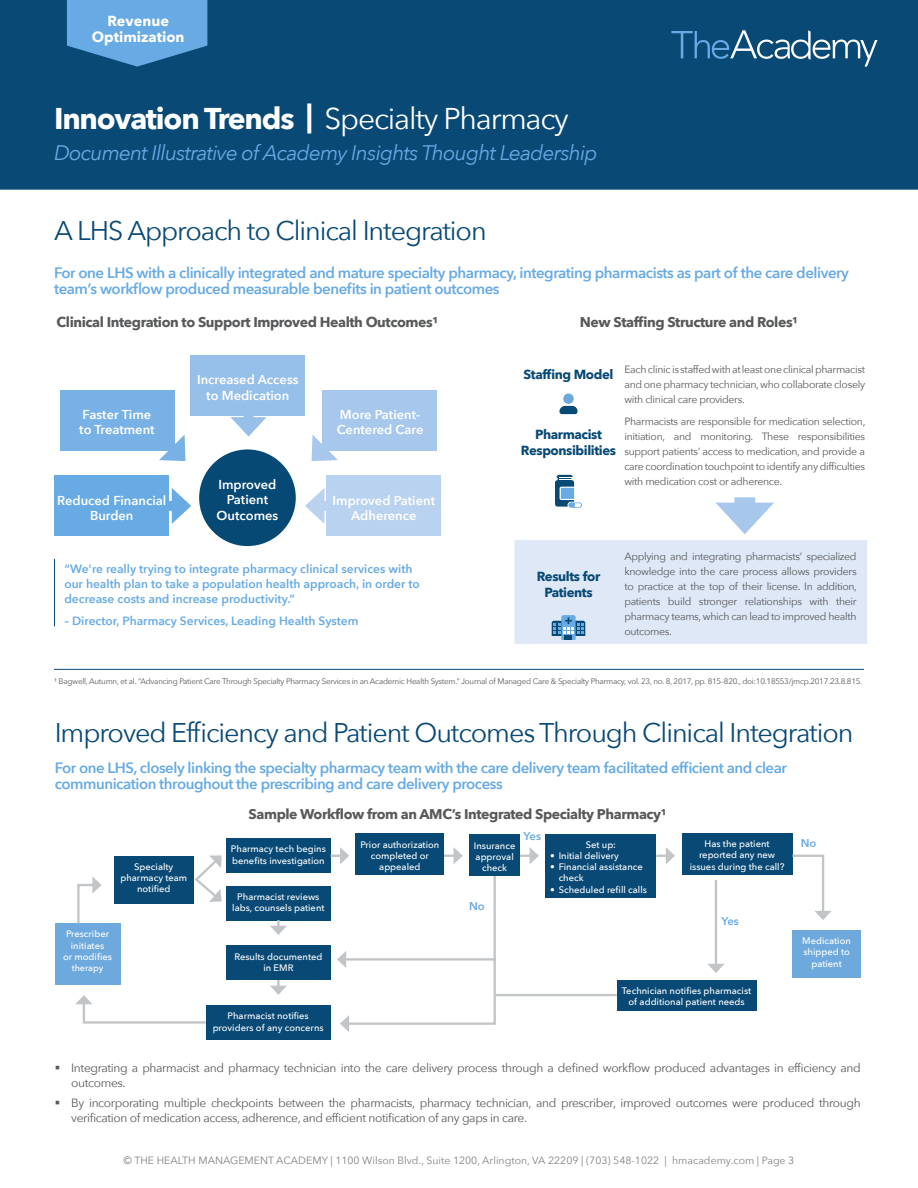
<style>
.page{position:relative;width:918px;height:1188px;background:#fff}
.page>*{position:absolute;margin:0;border:0;box-sizing:border-box;transform-origin:0 0}
.t1{font:700 30px "Avenir Next";letter-spacing:-.04em;color:#fff}
.t2{font:27px "Avenir Next";letter-spacing:-.04em;color:#084975}
.t3{font:italic 21px "Avenir Next";letter-spacing:-.04em;color:#67aae4}
.t4{font:600 15px/16px "Avenir Next";letter-spacing:-.03em;color:#67aae4}
.t5{font:700 14.55px/16.2px "Avenir Next";color:#fff;text-align:center}
.t6{font:700 14.1px "Avenir Next";letter-spacing:-.03em;color:#58595b}
.t7{font:700 13.2px/16px "Avenir Next";letter-spacing:-.03em;color:#084975;text-align:center}
.t8{font:600 12.9px/15.5px "Avenir Next";color:#fff;text-align:center}
.t9{font:12px/15px "Avenir Next";letter-spacing:-.03em;color:#58595b}
.t10{font:600 12px/15px "Avenir Next";color:#67aae4}
.t11{font:600 11.25px "Avenir Next";color:#67aae4}
.t12{font:10.5px/15px "Avenir Next";letter-spacing:-.03em;color:#58595b;text-align:justify}
.t13{font:10.5px "Avenir Next";color:#808285}
.t14{font:500 9.45px/11.2px "Avenir Next";color:#fff;text-align:center}
.t15{font:500 9px "Avenir Next";color:#fff}
.t16{font:8.1px "Avenir Next";letter-spacing:-.03em;color:#58595b}
.s1{font-weight:400}
</style>
<div class="page">
<div style="left:0;top:0;width:918px;height:190px;background:#084975"></div>
<svg style="left:671px;top:30px;width:206px;height:37px;background:#2c658c"></svg>
<svg style="left:67px;top:0;width:140px;height:67px;background:#579ad2"></svg>
<div style="left:563px;top:393px;width:11px;height:11px;background:#6da9dc;border-radius:50%"></div>
<svg style="left:559px;top:406px;width:19px;height:8px"></svg>
<svg style="left:555px;top:475px;width:27px;height:33px"></svg>
<div style="left:734px;top:497px;width:21px;height:17px;background:#a7c8ec"></div>
<svg style="left:716px;top:503px;width:58px;height:31px"></svg>
<div style="left:514px;top:540px;width:353px;height:104px;background:#dee8f6"></div>
<hr style="left:54px;top:559px;width:1px;height:67px;background:#084975">
<div style="left:199px;top:449px;width:97px;height:97px;background:#074975;border-radius:50%"></div>
<div style="left:54px;top:476px;width:115px;height:60px;background:#67aae4"></div>
<div style="left:326px;top:476px;width:115px;height:60px;background:#b9d2ef"></div>
<div style="left:190px;top:355px;width:115px;height:61px;background:#96bfea"></div>
<div style="left:60px;top:390px;width:115px;height:60px;background:#78b1e6"></div>
<div style="left:322px;top:390px;width:115px;height:60px;background:#a7c8ec"></div>
<div style="left:169px;top:501px;width:10px;height:10px;background:#67aae4"></div>
<svg style="left:172px;top:488px;width:19px;height:36px"></svg>
<div style="left:317px;top:501px;width:9px;height:10px;background:#b9d2ef"></div>
<svg style="left:305px;top:488px;width:19px;height:36px"></svg>
<div style="left:244px;top:416px;width:9px;height:9px;background:#96bfea"></div>
<svg style="left:230px;top:417px;width:37px;height:20px"></svg>
<svg style="left:157px;top:434px;width:29px;height:27px"></svg>
<svg style="left:311px;top:435px;width:29px;height:26px"></svg>
<hr style="left:54px;top:669px;width:810px;height:1px;background:#084975">
<div style="left:55px;top:923px;width:65px;height:62px;background:#6da9dc"></div>
<div style="left:792px;top:930px;width:69px;height:48px;background:#6da9dc"></div>
<div style="left:114px;top:856px;width:80px;height:47px;background:#084975"></div>
<div style="left:226px;top:838px;width:105px;height:34px;background:#084975"></div>
<div style="left:356px;top:834px;width:88px;height:41px;background:#084975"></div>
<div style="left:546px;top:834px;width:110px;height:63px;background:#084975"></div>
<div style="left:617px;top:980px;width:139px;height:30px;background:#084975"></div>
<div style="left:682px;top:833px;width:110px;height:41px;background:#084975"></div>
<div style="left:469px;top:835px;width:51px;height:41px;background:#084975"></div>
<div style="left:226px;top:886px;width:105px;height:34px;background:#084975"></div>
<div style="left:226px;top:946px;width:105px;height:34px;background:#084975"></div>
<div style="left:206px;top:1005px;width:125px;height:35px;background:#084975"></div>
<svg style="left:75px;top:995px;width:131px;height:29px"></svg>
<svg style="left:77px;top:876px;width:25px;height:48px"></svg>
<svg style="left:195px;top:855px;width:27px;height:47px"></svg>
<svg style="left:270px;top:920px;width:17px;height:15px"></svg>
<hr style="left:715px;top:880px;width:2px;height:86px;background:#c2c5c8">
<svg style="left:708px;top:964px;width:16px;height:9px"></svg>
<svg style="left:270px;top:980px;width:17px;height:15px"></svg>
<svg style="left:331px;top:847px;width:18px;height:17px"></svg>
<svg style="left:444px;top:847px;width:19px;height:17px"></svg>
<svg style="left:520px;top:847px;width:19px;height:17px"></svg>
<svg style="left:656px;top:847px;width:19px;height:17px"></svg>
<svg style="left:790px;top:853px;width:41px;height:67px"></svg>
<svg style="left:337px;top:874px;width:160px;height:158px"></svg>
<hr style="left:495px;top:994px;width:122px;height:2px;background:#c2c5c8">
<h3 class="t5" style="left:92px;top:12px;width:94px">Revenue<br>Optimization</h3>
<h1 class="t1" style="left:54px;top:92px;width:516px">Innovation Trends | <span class="s1">Specialty Pharmacy</span></h1>
<h3 class="t3" style="left:54px;top:135px;width:545px">Document Illustrative of Academy Insights Thought Leadership</h3>
<h2 class="t2" style="left:54px;top:208px;width:434px">A LHS Approach to Clinical Integration</h2>
<h3 class="t4" style="left:54px;top:264px;width:797px">For one LHS with a clinically integrated and mature specialty pharmacy, integrating pharmacists as part of the care delivery team’s workflow produced measurable benefits in patient outcomes</h3>
<h3 class="t6" style="left:57px;top:310px;width:383px">Clinical Integration to Support Improved Health Outcomes¹</h3>
<h3 class="t6" style="left:580px;top:310px;width:220px">New Staffing Structure and Roles¹</h3>
<p class="t8" style="left:197px;top:372px;width:103px">Increased Access to Medication</p>
<p class="t8" style="left:79px;top:406px;width:77px;text-align:left">Faster Time to Treatment</p>
<p class="t8" style="left:337px;top:406px;width:88px;text-align:left">More Patient-<br>Centered Care</p>
<p class="t8" style="left:57px;top:492px;width:111px">Reduced Financial<br>Burden</p>
<p class="t8" style="left:217px;top:476px;width:63px">Improved<br>Patient<br>Outcomes</p>
<p class="t8" style="left:333px;top:492px;width:104px">Improved Patient<br>Adherence</p>
<p class="t10" style="left:64px;top:561px;width:357px">“We're really trying to integrate pharmacy clinical services with our health plan to take a population health approach, in order to decrease costs and increase productivity.”</p>
<p class="t10" style="left:64px;top:613px;width:296px">– Director, Pharmacy Services, Leading Health System</p>
<p class="t7" style="left:524px;top:366px;width:91px">Staffing Model</p>
<p class="t12" style="left:624px;top:361px;width:242px">Each clinic is staffed with at least one clinical pharmacist and one pharmacy technician, who collaborate closely with clinical care providers.</p>
<p class="t7" style="left:521px;top:426px;width:97px">Pharmacist<br>Responsibilities</p>
<p class="t12" style="left:624px;top:414px;width:243px">Pharmacists are responsible for medication selection, initiation, and monitoring. These responsibilities support patients’ access to medication, and provide a care coordination touchpoint to identify any difficulties with medication cost or adherence.</p>
<p class="t7" style="left:537px;top:568px;width:65px">Results for<br>Patients</p>
<p class="t12" style="left:624px;top:548px;width:234px">Applying and integrating pharmacists’ specialized knowledge into the care process allows providers to practice at the top of their license. In addition, patients build stronger relationships with their pharmacy teams, which can lead to improved health outcomes.</p>
<p class="t16" style="left:54px;top:674px;width:810px">¹ Bagwell, Autumn, et al. “Advancing Patient Care Through Specialty Pharmacy Services in an Academic Health System.” Journal of Managed Care &amp; Specialty Pharmacy, vol. 23, no. 8, 2017, pp. 815–820., doi:10.18553/jmcp.2017.23.8.815.</p>
<h2 class="t2" style="left:55px;top:710px;width:800px">Improved Efficiency and Patient Outcomes Through Clinical Integration</h2>
<h3 class="t4" style="left:55px;top:759px;width:734px">For one LHS, closely linking the specialty pharmacy team with the care delivery team facilitated efficient and clear communication throughout the prescribing and care delivery process</h3>
<h3 class="t6" style="left:249px;top:802px;width:420px">Sample Workflow from an AMC’s Integrated Specialty Pharmacy¹</h3>
<p class="t14" style="left:120px;top:861px;width:68px">Specialty pharmacy team notified</p>
<p class="t14" style="left:63px;top:928px;width:50px">Prescriber initiates<br>or modifies</p>
<p class="t15" style="left:72px;top:960px;width:33px">therapy</p>
<p class="t11" style="left:524px;top:827px;width:19px">Yes</p>
<p class="t14" style="left:231px;top:843px;width:96px;text-align:left">Pharmacy tech begins benefits investigation</p>
<p class="t14" style="left:360px;top:838px;width:80px">Prior authorization completed or appealed</p>
<p class="t14" style="left:586px;top:838px;width:32px">Set up:</p>
<p class="t14" style="left:474px;top:840px;width:43px">Insurance approval check</p>
<p class="t14" style="left:550px;top:850px;width:70px">• Initial delivery</p>
<p class="t14" style="left:559px;top:861px;width:86px;text-align:left;text-indent:-8px">• Financial assistance check</p>
<p class="t14" style="left:550px;top:883px;width:98px">• Scheduled refill calls</p>
<p class="t14" style="left:232px;top:891px;width:94px">Pharmacist reviews labs, counsels patient</p>
<p class="t14" style="left:234px;top:951px;width:90px">Results documented in EMR</p>
<p class="t11" style="left:469px;top:896px;width:17px">No</p>
<p class="t14" style="left:690px;top:838px;width:96px">Has the patient reported any new issues during the call?</p>
<p class="t11" style="left:721px;top:912px;width:19px">Yes</p>
<p class="t14" style="left:213px;top:1010px;width:112px">Pharmacist notifies providers of any concerns</p>
<p class="t14" style="left:622px;top:985px;width:131px">Technician notifies pharmacist of additional patient needs</p>
<p class="t11" style="left:801px;top:834px;width:17px">No</p>
<p class="t14" style="left:802px;top:935px;width:50px">Medication shipped to patient</p>
<p class="t9" style="left:71px;top:1060px;width:791px">Integrating a pharmacist and pharmacy technician into the care delivery process through a defined workflow produced advantages in efficiency and outcomes.</p>
<p class="t9" style="left:71px;top:1095px;width:791px">By incorporating multiple checkpoints between the pharmacists, pharmacy technician, and prescriber, improved outcomes were produced through verification of medication access, adherence, and efficient notification of any gaps in care.</p>
<p class="t13" style="left:124px;top:1152px;width:672px">© THE HEALTH MANAGEMENT ACADEMY | 1100 Wilson Blvd., Suite 1200, Arlington, VA 22209 | (703) 548-1022 | hmacademy.com | Page 3</p>
</div>
